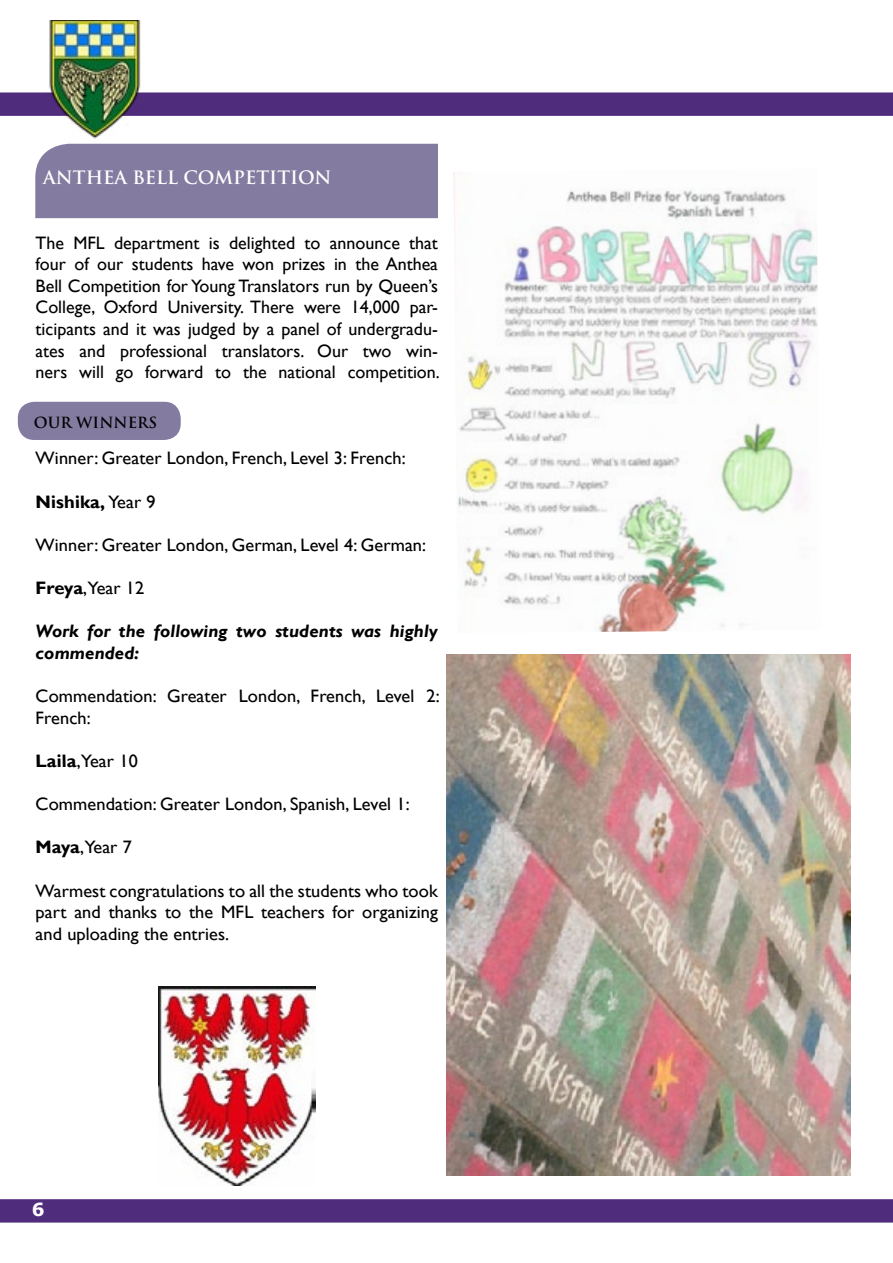
<style>
.page{position:relative;width:893px;height:1263px;background:#fff}
.page>*{position:absolute;margin:0;border:0;box-sizing:border-box;transform-origin:0 0}
.t1{font:18px/21.6px "Gill Sans";color:#000;text-align:justify}
.t2{font:18px/21.6px "Gill Sans";letter-spacing:-.02em;color:#000}
.t3{font:italic 700 18px/21.6px "Gill Sans";color:#000}
.t4{font:700 18px "Trajan Pro";color:#fff}
.t5{font:700 18px "Gill Sans";color:#000}
.t6{font:700 18px "Verdana";color:#fff}
.t7{font:700 15px "Trajan Pro";color:#000}
.s1{font-weight:400}
.s2{font-weight:700}
</style>
<div class="page">
<div style="left:18px;top:402px;width:163px;height:38px;background:#847ba1;border-radius:17px"></div>
<div style="left:1px;top:93px;width:891px;height:22px;background:#502c7c"></div>
<div style="left:0;top:92px;width:893px;height:24px;border:2px solid #502c7c"></div>
<img style="left:34px;top:20px;width:123px;height:119px">
<div style="left:35px;top:144px;width:403px;height:74px;background:#847ba1"></div>
<div style="left:1px;top:1200px;width:891px;height:22px;background:#502c7c"></div>
<div style="left:0;top:1199px;width:893px;height:23px;border:2px solid #502c7c"></div>
<img style="left:446px;top:655px;width:404px;height:521px">
<img style="left:159px;top:987px;width:156px;height:199px">
<img style="left:454px;top:172px;width:364px;height:460px">
<p class="t4" style="left:43px;top:166px;width:290px">ANTHEA BELL COMPETITION</p>
<p class="t1" style="left:36px;top:232px;width:406px">The MFL department is delighted to announce that four of our students have won prizes in the Anthea Bell Competition for Young Translators run by Queen’s College, Oxford University. There were 14,000 par&shy;ticipants and it was judged by a panel of undergradu&shy;ates and professional translators. Our two win&shy;ners will go forward to the national competition.</p>
<p class="t7" style="left:34px;top:413px;width:125px">OUR WINNERS</p>
<p class="t2" style="left:36px;top:448px;width:372px">Winner: Greater London, French, Level 3: French:</p>
<p class="t5" style="left:36px;top:491px;width:122px">Nishika, <span class="s1">Year 9</span></p>
<p class="t1" style="left:36px;top:534px;width:392px">Winner: Greater London, German, Level 4: German:</p>
<p class="t1" style="left:36px;top:577px;width:111px"><span class="s2">Freya</span>,Year 12</p>
<p class="t3" style="left:36px;top:621px;width:404px">Work for the following two students was highly commended:</p>
<p class="t2" style="left:36px;top:685px;width:406px">Commendation: Greater London, French, Level 2:<br>French:</p>
<p class="t1" style="left:36px;top:750px;width:104px"><span class="s2">Laila</span>,Year 10</p>
<p class="t1" style="left:36px;top:793px;width:376px">Commendation: Greater London, Spanish, Level 1:</p>
<p class="t1" style="left:36px;top:837px;width:98px"><span class="s2">Maya</span>,Year 7</p>
<p class="t1" style="left:36px;top:880px;width:404px">Warmest congratulations to all the students who took part and thanks to the MFL teachers for organizing and uploading the entries.</p>
<p class="t6" style="left:32px;top:1197px;width:14px">6</p>
</div>
